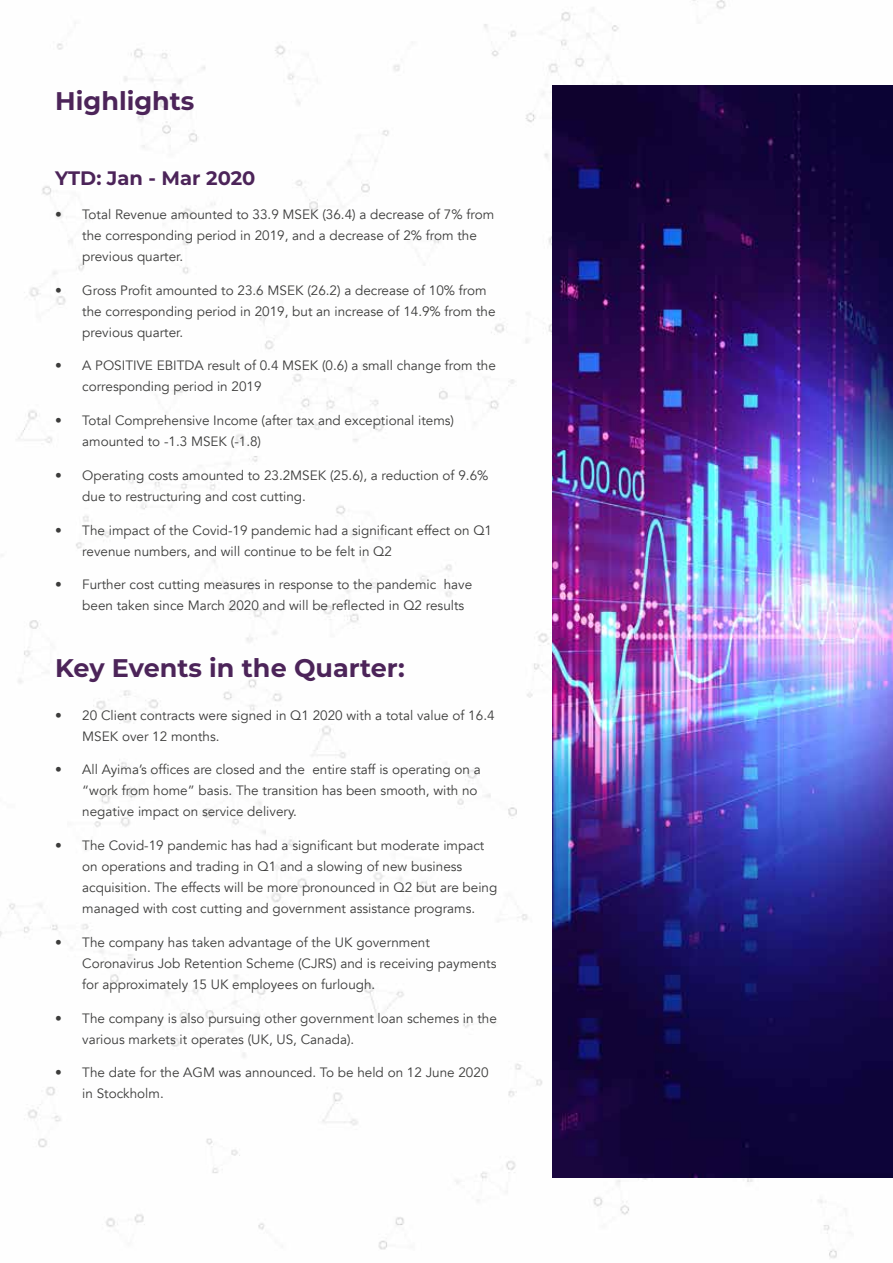
<style>
.page{position:relative;width:893px;height:1263px;background:#fff}
.page>*{position:absolute;margin:0;border:0;box-sizing:border-box;transform-origin:0 0}
.t1{font:700 25.5px "Montserrat";color:#4c2459}
.t2{font:700 19.5px "Montserrat";color:#4c2459}
.t3{font:13.5px/21px "Avenir";color:#3c3c3b}
</style>
<div class="page">
<img style="left:0;top:0;width:837px;height:1259px">
<img style="left:553px;top:85px;width:340px;height:1093px">
<h1 class="t1" style="left:55px;top:83px;width:141px">Highlights</h1>
<h2 class="t2" style="left:55px;top:164px;width:202px">YTD: Jan - Mar 2020</h2>
<p class="t3" style="left:82px;top:204px;width:413px;text-indent:-27px">• Total Revenue amounted to 33.9 MSEK (36.4) a decrease of 7% from the corresponding period in 2019, and a decrease of 2% from the previous quarter.</p>
<p class="t3" style="left:82px;top:280px;width:415px;text-indent:-27px">• Gross Profit amounted to 23.6 MSEK (26.2) a decrease of 10% from the corresponding period in 2019, but an increase of 14.9% from the previous quarter.</p>
<p class="t3" style="left:82px;top:355px;width:415px;text-indent:-27px">• A POSITIVE EBITDA result of 0.4 MSEK (0.6) a small change from the corresponding period in 2019</p>
<p class="t3" style="left:82px;top:410px;width:373px;text-indent:-27px">• Total Comprehensive Income (after tax and exceptional items) amounted to -1.3 MSEK (-1.8)</p>
<p class="t3" style="left:82px;top:465px;width:408px;text-indent:-27px">• Operating costs amounted to 23.2MSEK (25.6), a reduction of 9.6% due to restructuring and cost cutting.</p>
<p class="t3" style="left:82px;top:520px;width:411px;text-indent:-27px">• The impact of the Covid-19 pandemic had a significant effect on Q1 revenue numbers, and will continue to be felt in Q2</p>
<p class="t3" style="left:82px;top:574px;width:392px;text-indent:-27px">• Further cost cutting measures in response to the pandemic have been taken since March 2020 and will be reflected in Q2 results</p>
<h1 class="t1" style="left:55px;top:650px;width:351px">Key Events in the Quarter:</h1>
<p class="t3" style="left:82px;top:705px;width:414px;text-indent:-27px">• 20 Client contracts were signed in Q1 2020 with a total value of 16.4<br>MSEK over 12 months.</p>
<p class="t3" style="left:82px;top:759px;width:400px;text-indent:-27px">• All Ayima’s offices are closed and the entire staff is operating on a “work from home” basis. The transition has been smooth, with no negative impact on service delivery.</p>
<p class="t3" style="left:82px;top:835px;width:417px;text-indent:-27px">• The Covid-19 pandemic has had a significant but moderate impact on operations and trading in Q1 and a slowing of new business acquisition. The effects will be more pronounced in Q2 but are being managed with cost cutting and government assistance programs.</p>
<p class="t3" style="left:82px;top:932px;width:416px;text-indent:-27px">• The company has taken advantage of the UK government<br>Coronavirus Job Retention Scheme (CJRS) and is receiving payments for approximately 15 UK employees on furlough.</p>
<p class="t3" style="left:82px;top:1008px;width:416px;text-indent:-27px">• The company is also pursuing other government loan schemes in the various markets it operates (UK, US, Canada).</p>
<p class="t3" style="left:82px;top:1062px;width:408px;text-indent:-27px">• The date for the AGM was announced. To be held on 12 June 2020 in Stockholm.</p>
</div>
